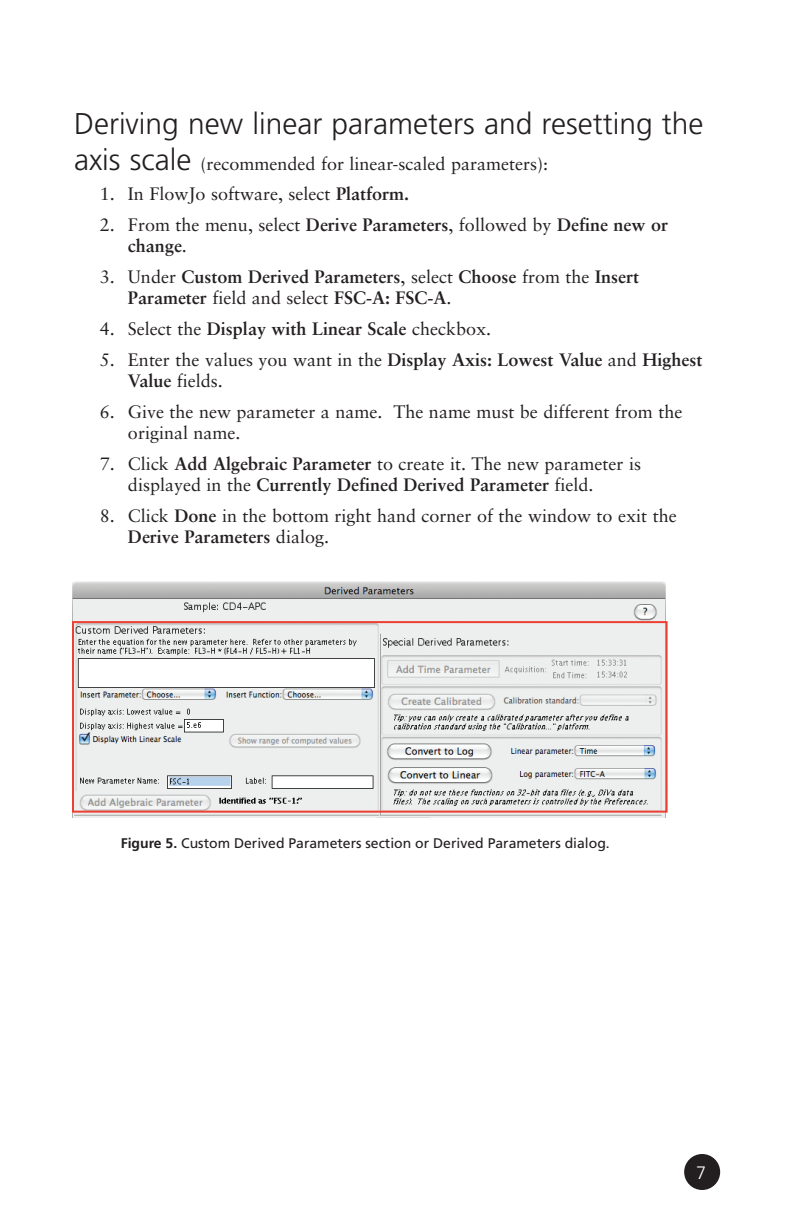
<style>
.page{position:relative;width:792px;height:1224px;background:#fff}
.page>*{position:absolute;margin:0;border:0;box-sizing:border-box;transform-origin:0 0}
.t1{font:300 30px "Frutiger";color:#231f20}
.t2{font:18px/21px "Sabon";color:#231f20}
.t3{font:700 18px/21px "Sabon";color:#231f20}
.t4{font:300 18px "Frutiger";color:#fff}
.t5{font:14px "Frutiger";color:#231f20}
.s1{font-family:"Frutiger";font-weight:300;font-size:30px}
.s2{font-weight:700}
.s3{font-weight:400}
</style>
<div class="page">
<div style="left:684px;top:1154px;width:36px;height:36px;background:#231f20;border-radius:50%"></div>
<img style="left:72px;top:582px;width:594px;height:235px">
<div style="left:72px;top:621px;width:596px;height:192px;border:2px solid #ee3f34"></div>
<h1 class="t1" style="left:74px;top:106px;width:631px">Deriving new linear parameters and resetting the</h1>
<p class="t2" style="left:74px;top:153px;width:476px"><span class="s1">axis scale</span> (recommended for linear-scaled parameters):</p>
<p class="t2" style="left:100px;top:184px;width:311px">1. In FlowJo software, select <span class="s2">Platform.</span></p>
<p class="t3" style="left:128px;top:214px;width:542px;text-indent:-28px"><span class="s3">2. From the menu, select</span> Derive Parameters<span class="s3">, followed by</span> Define new or change<span class="s3">.</span></p>
<p class="t3" style="left:128px;top:266px;width:513px;text-indent:-28px"><span class="s3">3. Under</span> Custom Derived Parameters<span class="s3">, select</span> Choose <span class="s3">from the</span> Insert<br>Parameter <span class="s3">field and select</span> FSC-A: FSC-A<span class="s3">.</span></p>
<p class="t3" style="left:100px;top:318px;width:393px"><span class="s3">4. Select the</span> Display with Linear Scale <span class="s3">checkbox.</span></p>
<p class="t2" style="left:128px;top:349px;width:576px;text-indent:-28px">5. Enter the values you want in the <span class="s2">Display Axis: Lowest Value</span> and <span class="s2">Highest<br>Value</span> fields.</p>
<p class="t2" style="left:128px;top:401px;width:556px;text-indent:-28px">6. Give the new parameter a name. The name must be different from the original name.</p>
<p class="t2" style="left:128px;top:453px;width:515px;text-indent:-28px">7. Click <span class="s2">Add Algebraic Parameter</span> to create it. The new parameter is displayed in the <span class="s2">Currently Defined Derived Parameter</span> field.</p>
<p class="t2" style="left:128px;top:505px;width:550px;text-indent:-28px">8. Click <span class="s2">Done</span> in the bottom right hand corner of the window to exit the<br><span class="s2">Derive Parameters</span> dialog.</p>
<p class="t5" style="left:121px;top:835px;width:491px"><span class="s2">Figure 5.</span> Custom Derived Parameters section or Derived Parameters dialog.</p>
<p class="t4" style="left:696px;top:1163px;width:12px">7</p>
</div>
